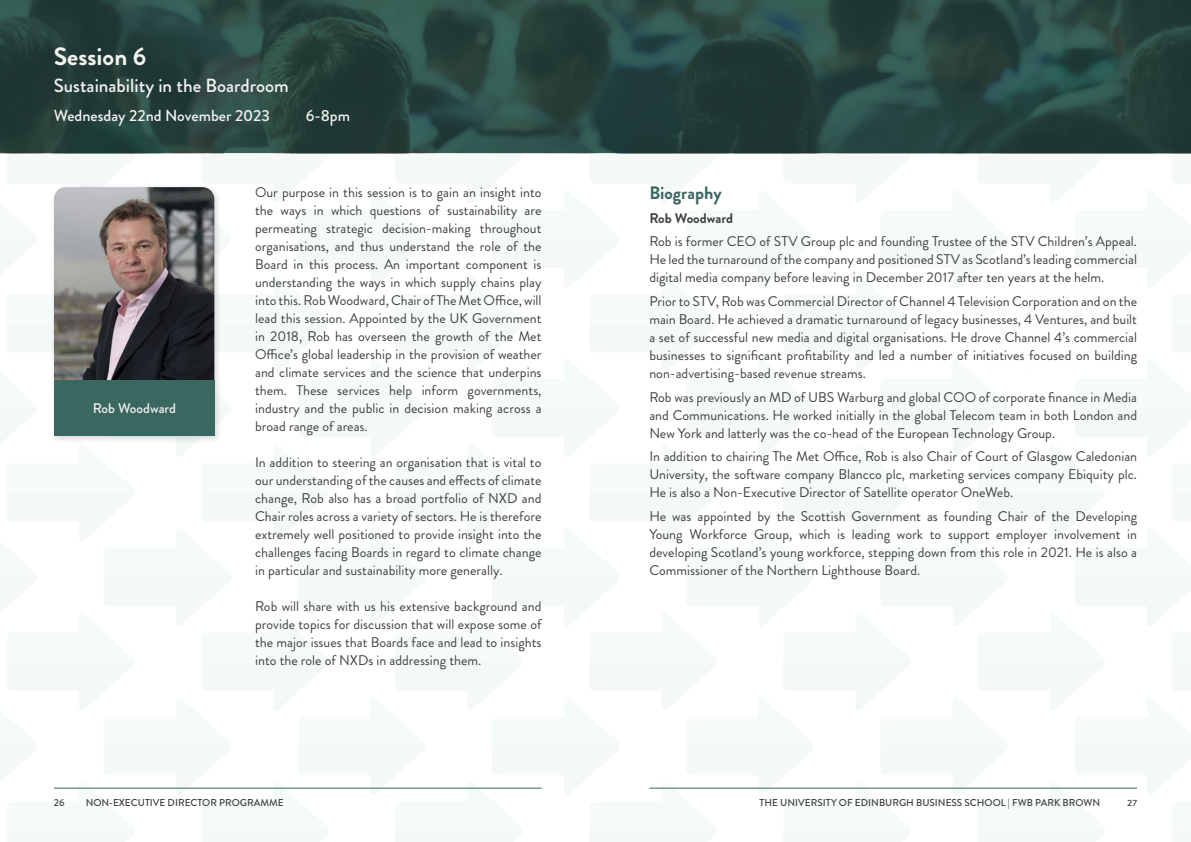
<style>
.page{position:relative;width:1191px;height:842px;background:#fff}
.page>*{position:absolute;margin:0;border:0;box-sizing:border-box;transform-origin:0 0}
.t1{font:700 25px "Brandon Grotesque";color:#f2f2f2}
.t2{font:500 19px "Brandon Grotesque";color:#f2f2f2}
.t3{font:700 18px "Brandon Grotesque";color:#3a675f}
.t4{font:500 16px "Brandon Grotesque";color:#f2f2f2}
.t5{font:14px/18px "Brandon Grotesque";color:#404040;text-align:justify}
.t6{font:500 14px "Brandon Grotesque";color:#f2f2f2}
.t7{font:700 14px "Brandon Grotesque";color:#404040}
.t8{font:500 10px "Brandon Grotesque";color:#404040}
.t9{font:500 9px "Brandon Grotesque";color:#404040;scale:1.11 1}
</style>
<div class="page">
<svg style="left:0;top:0;width:1191px;height:153px;background:#27443f"></svg>
<hr style="left:649px;top:788px;width:488px;height:1px;background:#3a675f">
<hr style="left:54px;top:788px;width:487px;height:1px;background:#3a675f">
<div style="left:50px;top:184px;width:172px;height:260px;background:#231f20;opacity:.15"></div>
<img style="left:54px;top:187px;width:160px;height:194px">
<div style="left:54px;top:381px;width:161px;height:55px;background:#3a675f"></div>
<p class="t1" style="left:54px;top:39px;width:94px">Session 6</p>
<p class="t2" style="left:54px;top:72px;width:236px">Sustainability in the Boardroom</p>
<p class="t4" style="left:54px;top:104px;width:218px">Wednesday 22nd November 2023</p>
<p class="t4" style="left:306px;top:104px;width:46px">6-8pm</p>
<p class="t6" style="left:93px;top:399px;width:85px">Rob Woodward</p>
<p class="t5" style="left:255px;top:183px;width:288px">Our purpose in this session is to gain an insight into the ways in which questions of sustainability are permeating strategic decision-making throughout organisations, and thus understand the role of the Board in this process. An important component is understanding the ways in which supply chains play into this. Rob Woodward, Chair of The Met Office, will lead this session. Appointed by the UK Government in 2018, Rob has overseen the growth of the Met Office’s global leadership in the provision of weather and climate services and the science that underpins them. These services help inform governments, industry and the public in decision making across a broad range of areas.</p>
<p class="t5" style="left:255px;top:453px;width:288px">In addition to steering an organisation that is vital to our understanding of the causes and effects of climate change, Rob also has a broad portfolio of NXD and Chair roles across a variety of sectors. He is therefore extremely well positioned to provide insight into the challenges facing Boards in regard to climate change in particular and sustainability more generally.</p>
<p class="t5" style="left:255px;top:597px;width:288px">Rob will share with us his extensive background and provide topics for discussion that will expose some of the major issues that Boards face and lead to insights into the role of NXDs in addressing them.</p>
<p class="t3" style="left:649px;top:180px;width:74px">Biography</p>
<p class="t7" style="left:649px;top:208px;width:85px">Rob Woodward</p>
<p class="t5" style="left:649px;top:233px;width:489px">Rob is former CEO of STV Group plc and founding Trustee of the STV Children’s Appeal.<br>He led the turnaround of the company and positioned STV as Scotland’s leading commercial digital media company before leaving in December 2017 after ten years at the helm.</p>
<p class="t5" style="left:649px;top:292px;width:489px">Prior to STV, Rob was Commercial Director of Channel 4 Television Corporation and on the main Board. He achieved a dramatic turnaround of legacy businesses, 4 Ventures, and built a set of successful new media and digital organisations. He drove Channel 4’s commercial businesses to significant profitability and led a number of initiatives focused on building non-advertising-based revenue streams.</p>
<p class="t5" style="left:649px;top:388px;width:489px">Rob was previously an MD of UBS Warburg and global COO of corporate finance in Media and Communications. He worked initially in the global Telecom team in both London and New York and latterly was the co-head of the European Technology Group.</p>
<p class="t5" style="left:649px;top:448px;width:489px">In addition to chairing The Met Office, Rob is also Chair of Court of Glasgow Caledonian University, the software company Blancco plc, marketing services company Ebiquity plc.<br>He is also a Non-Executive Director of Satellite operator OneWeb.</p>
<p class="t5" style="left:649px;top:507px;width:489px">He was appointed by the Scottish Government as founding Chair of the Developing Young Workforce Group, which is leading work to support employer involvement in developing Scotland’s young workforce, stepping down from this role in 2021. He is also a Commissioner of the Northern Lighthouse Board.</p>
<p class="t8" style="left:54px;top:796px;width:12px">26</p>
<p class="t8" style="left:86px;top:796px;width:199px">NON-EXECUTIVE DIRECTOR PROGRAMME</p>
<p class="t8" style="left:759px;top:796px;width:342px">THE UNIVERSITY OF EDINBURGH BUSINESS SCHOOL | FWB PARK BROWN</p>
<p class="t9" style="left:1127px;top:797px;width:10px">27</p>
</div>
